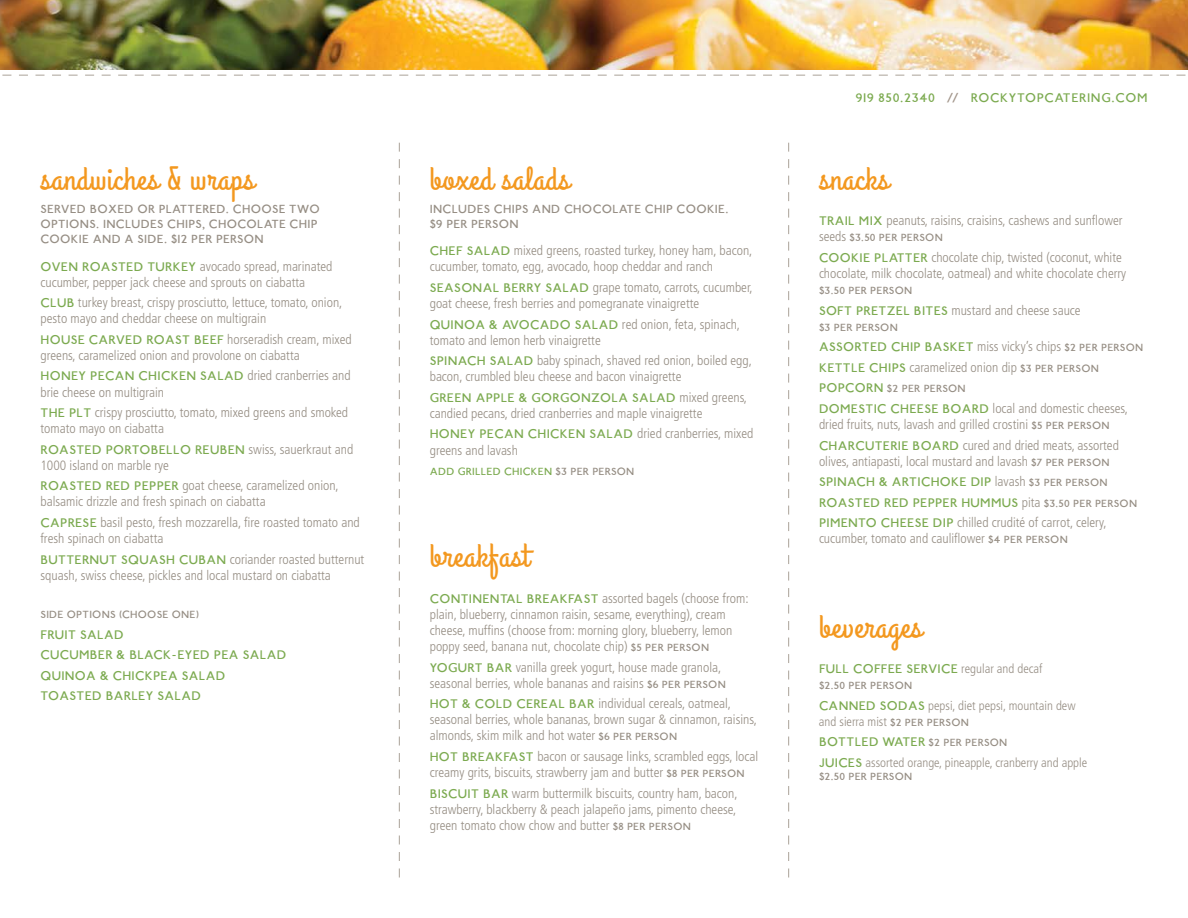
<style>
.page{position:relative;width:1188px;height:918px;background:#fff}
.page>*{position:absolute;margin:0;border:0;box-sizing:border-box;transform-origin:0 0}
.t1{font:33px "Grand Hotel";letter-spacing:.025em;color:#f3981f}
.t2{font:300 condensed 13.5px/16px "Frutiger";color:#968e84}
.t3{font:13.5px/20.5px "Paddington SC Plain Small Caps";letter-spacing:.025em;color:#7caa50}
.t4{font:13.5px "Paddington SC Plain Small Caps";letter-spacing:.05em;color:#7caa50}
.t5{font:12.75px/15.3px "Paddington SC Plain Small Caps";letter-spacing:.025em;color:#968e84}
.t6{font:300 condensed 12.75px/16.2px "Frutiger";color:#968e84}
.t7{font:11.25px "Paddington SC Plain Small Caps";letter-spacing:.025em;color:#968e84}
.t8{font:11.25px "Paddington SC Plain Small Caps";letter-spacing:.025em;color:#7caa50}
.s1{font-family:"Paddington SC Plain Small Caps";font-weight:400;font-stretch:normal;color:#7caa50}
.s2{font-family:"Frutiger";font-weight:300;font-stretch:condensed;color:#968e84}
.s3{color:#968e84}
.s4{font-family:"Paddington SC Plain Small Caps";font-weight:400;font-stretch:normal;font-size:11.25px}
.s5{color:#a2958a}
.s6{font-family:"Frutiger";font-weight:300;font-stretch:condensed;font-size:13.5px}
.s7{font-size:11.25px;color:#968e84}
.s8{font-size:13.5px;color:#7caa50}
.s9{font-family:"Frutiger";font-weight:300;font-stretch:condensed;font-size:12.75px;color:#968e84}
.s10{font-family:"Paddington SC Plain Small Caps";font-weight:400;font-stretch:normal;font-size:13.5px;color:#7caa50}
</style>
<div class="page">
<img style="left:0;top:0;width:1188px;height:70px">
<svg style="left:2px;top:75px;width:1184px;height:1px"></svg>
<svg style="left:399px;top:143px;width:1px;height:735px"></svg>
<svg style="left:788px;top:143px;width:1px;height:735px"></svg>
<h1 class="t1" style="left:40px;top:158px;width:215px">sandwiches &amp; wraps</h1>
<p class="t5" style="left:40px;top:202px;width:281px">SERVED BOXED OR PLATTERED. CHOOSE TWO<br>OPTIONS. INCLUDES CHIPS, CHOCOLATE CHIP<br>COOKIE AND A SIDE. $12 PER PERSON</p>
<p class="t2" style="left:40px;top:258px;width:294px"><span class="s1">OVEN ROASTED TURKEY</span> avocado spread, marinated cucumber, pepper jack cheese and sprouts on ciabatta</p>
<p class="t2" style="left:40px;top:295px;width:304px"><span class="s1">CLUB</span> turkey breast, crispy prosciutto, lettuce, tomato, onion, pesto mayo and cheddar cheese on multigrain</p>
<p class="t2" style="left:40px;top:331px;width:313px"><span class="s1">HOUSE CARVED ROAST BEEF</span> horseradish cream, mixed greens, caramelized onion and provolone on ciabatta</p>
<p class="t3" style="left:40px;top:367px;width:312px">HONEY PECAN CHICKEN SALAD <span class="s2">dried cranberries and</span></p>
<p class="t2" style="left:40px;top:382px;width:309px;line-height:20.5px">brie cheese on multigrain<br><span class="s1">THE PLT</span> crispy prosciutto, tomato, mixed greens and smoked</p>
<p class="t2" style="left:40px;top:421px;width:125px">tomato mayo on ciabatta</p>
<p class="t3" style="left:40px;top:440px;width:314px">ROASTED PORTOBELLO REUBEN <span class="s2">swiss, sauerkraut and</span></p>
<p class="t2" style="left:40px;top:455px;width:300px;line-height:20.5px">1000 island on marble rye<br><span class="s1">ROASTED RED PEPPER</span> goat cheese, caramelized onion,</p>
<p class="t2" style="left:40px;top:492px;width:321px;line-height:20.5px">balsamic drizzle and fresh spinach on ciabatta<br><span class="s1">CAPRESE</span> basil pesto, fresh mozzarella, fire roasted tomato and</p>
<p class="t2" style="left:40px;top:528px;width:325px;line-height:20.5px">fresh spinach on ciabatta<br><span class="s1">BUTTERNUT SQUASH CUBAN</span> coriander roasted butternut</p>
<p class="t2" style="left:40px;top:567px;width:292px">squash, swiss cheese, pickles and local mustard on ciabatta</p>
<p class="t7" style="left:40px;top:610px;width:160px">SIDE OPTIONS (CHOOSE ONE)</p>
<p class="t3" style="left:40px;top:625px;width:247px">FRUIT SALAD<br>CUCUMBER &amp; BLACK-EYED PEA SALAD<br>QUINOA &amp; CHICKPEA SALAD<br>TOASTED BARLEY SALAD</p>
<h1 class="t1" style="left:430px;top:158px;width:141px">boxed salads</h1>
<p class="t5" style="left:430px;top:202px;width:300px">INCLUDES CHIPS AND CHOCOLATE CHIP COOKIE. $9 PER PERSON</p>
<p class="t2" style="left:430px;top:243px;width:324px"><span class="s1">CHEF SALAD</span> mixed greens, roasted turkey, honey ham, bacon, cucumber, tomato, egg, avocado, hoop cheddar and ranch</p>
<p class="t2" style="left:430px;top:279px;width:325px"><span class="s1">SEASONAL BERRY SALAD</span> grape tomato, carrots, cucumber, goat cheese, fresh berries and pomegranate vinaigrette</p>
<p class="t2" style="left:430px;top:316px;width:312px"><span class="s1">QUINOA &amp; AVOCADO SALAD</span> red onion, feta, spinach, tomato and lemon herb vinaigrette</p>
<p class="t2" style="left:430px;top:353px;width:324px"><span class="s1">SPINACH SALAD</span> baby spinach, shaved red onion, boiled egg, bacon, crumbled bleu cheese and bacon vinaigrette</p>
<p class="t3" style="left:430px;top:388px;width:319px">GREEN APPLE &amp; GORGONZOLA SALAD <span class="s2">mixed greens,</span></p>
<p class="t2" style="left:430px;top:405px;width:274px">candied pecans, dried cranberries and maple vinaigrette</p>
<p class="t3" style="left:430px;top:425px;width:325px">HONEY PECAN CHICKEN SALAD <span class="s2">dried cranberries, mixed</span></p>
<p class="t2" style="left:430px;top:442px;width:90px">greens and lavash</p>
<p class="t8" style="left:430px;top:467px;width:206px">ADD GRILLED CHICKEN <span class="s3">$3 PER PERSON</span></p>
<h1 class="t1" style="left:430px;top:535px;width:101px">breakfast</h1>
<p class="t2" style="left:430px;top:590px;width:320px"><span class="s1">CONTINENTAL BREAKFAST</span> assorted bagels (choose from: plain, blueberry, cinnamon raisin, sesame, everything), cream cheese, muffins (choose from: morning glory, blueberry, lemon poppy seed, banana nut, chocolate chip) <span class="s4">$5 PER PERSON</span></p>
<p class="t2" style="left:430px;top:659px;width:298px"><span class="s1">YOGURT BAR</span> vanilla greek yogurt, house made granola, seasonal berries, whole bananas and raisins <span class="s4">$6 PER PERSON</span></p>
<p class="t2" style="left:430px;top:696px;width:329px"><span class="s1">HOT &amp; COLD CEREAL BAR</span> individual cereals, oatmeal, seasonal berries, whole bananas, brown sugar &amp; cinnamon, raisins, almonds, skim milk and hot water <span class="s4">$6 PER PERSON</span></p>
<p class="t2" style="left:430px;top:748px;width:330px"><span class="s1">HOT BREAKFAST</span> bacon or sausage links, scrambled eggs, local creamy grits, biscuits, strawberry jam and butter <span class="s4">$8 PER PERSON</span></p>
<p class="t2" style="left:430px;top:785px;width:309px;text-align:justify"><span class="s1">BISCUIT BAR</span> warm buttermilk biscuits, country ham, bacon, strawberry, blackberry &amp; peach jalapeño jams, pimento cheese, green tomato chow chow and butter <span class="s4">$8 PER PERSON</span></p>
<p class="t4" style="left:856px;top:93px;width:293px">919 850.2340 <span class="s5">//</span> ROCKYTOPCATERING.COM</p>
<h1 class="t1" style="left:819px;top:158px;width:72px">snacks</h1>
<p class="t2" style="left:819px;top:213px;width:305px"><span class="s1">TRAIL MIX</span> peanuts, raisins, craisins, cashews and sunflower</p>
<p class="t7" style="left:819px;top:233px;width:125px"><span class="s6">seeds</span> $3.50 PER PERSON</p>
<p class="t2" style="left:819px;top:250px;width:309px"><span class="s1">COOKIE PLATTER</span> chocolate chip, twisted (coconut, white chocolate, milk chocolate, oatmeal) and white chocolate cherry</p>
<p class="t7" style="left:819px;top:286px;width:95px">$3.50 PER PERSON</p>
<p class="t2" style="left:819px;top:302px;width:263px"><span class="s1">SOFT PRETZEL BITES</span> mustard and cheese sauce</p>
<p class="t7" style="left:819px;top:323px;width:80px">$3 PER PERSON</p>
<p class="t3" style="left:819px;top:338px;width:326px">ASSORTED CHIP BASKET <span class="s2">miss vicky’s chips</span> <span class="s7">$2 PER PERSON</span></p>
<p class="t2" style="left:819px;top:359px;width:281px"><span class="s1">KETTLE CHIPS</span> caramelized onion dip <span class="s4">$3 PER PERSON</span></p>
<p class="t7" style="left:819px;top:384px;width:148px"><span class="s8">POPCORN</span> $2 PER PERSON</p>
<p class="t2" style="left:819px;top:400px;width:311px"><span class="s1">DOMESTIC CHEESE BOARD</span> local and domestic cheeses, dried fruits, nuts, lavash and grilled crostini <span class="s4">$5 PER PERSON</span></p>
<p class="t2" style="left:819px;top:437px;width:301px"><span class="s1">CHARCUTERIE BOARD</span> cured and dried meats, assorted olives, antiapasti, local mustard and lavash <span class="s4">$7 PER PERSON</span></p>
<p class="t3" style="left:819px;top:473px;width:320px">SPINACH &amp; ARTICHOKE DIP <span class="s2">lavash</span> <span class="s7">$3 PER PERSON<br></span>ROASTED RED PEPPER HUMMUS <span class="s2">pita</span> <span class="s7">$3.50 PER PERSON</span></p>
<p class="t2" style="left:819px;top:515px;width:289px"><span class="s1">PIMENTO CHEESE DIP</span> chilled crudité of carrot, celery, cucumber, tomato and cauliflower <span class="s4">$4 PER PERSON</span></p>
<h1 class="t1" style="left:819px;top:605px;width:105px">beverages</h1>
<p class="t3" style="left:819px;top:660px;width:225px">FULL COFFEE SERVICE <span class="s9">regular and decaf</span></p>
<p class="t7" style="left:819px;top:681px;width:95px">$2.50 PER PERSON</p>
<p class="t6" style="left:819px;top:697px;width:258px"><span class="s10">CANNED SODAS</span> pepsi, diet pepsi, mountain dew and sierra mist <span class="s4">$2 PER PERSON</span></p>
<p class="t3" style="left:819px;top:733px;width:190px">BOTTLED WATER <span class="s7">$2 PER PERSON</span></p>
<p class="t6" style="left:819px;top:755px;width:270px"><span class="s10">JUICES</span> assorted orange, pineapple, cranberry and apple</p>
<p class="t7" style="left:819px;top:772px;width:95px">$2.50 PER PERSON</p>
</div>
